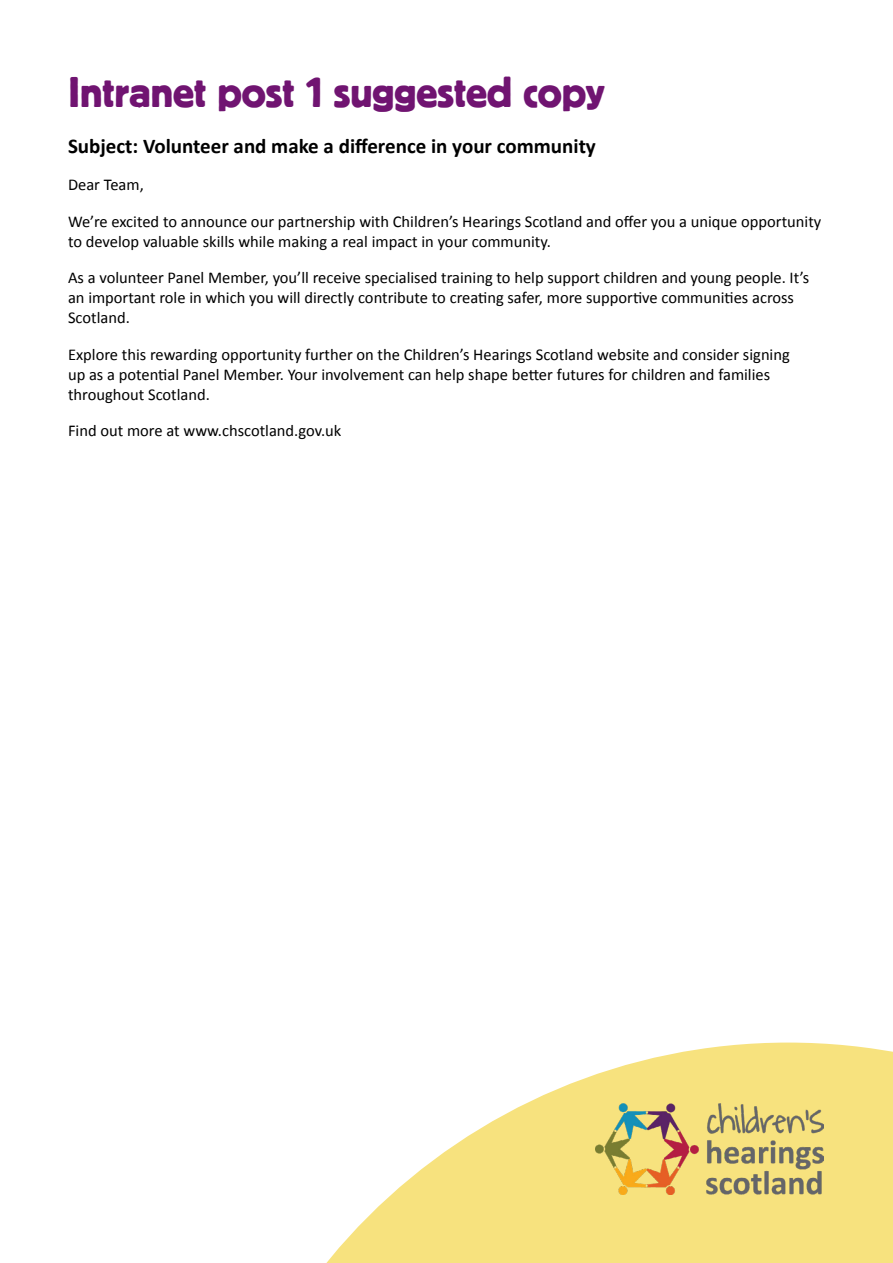
<style>
.page{position:relative;width:893px;height:1263px;background:#fff}
.page>*{position:absolute;margin:0;border:0;box-sizing:border-box;transform-origin:0 0}
.t1{font:45px "Block T";color:#701471}
.t2{font:700 21px "Calibri";color:#000}
.t3{font:16.5px/19.8px "Calibri";color:#000}
</style>
<div class="page">
<svg style="left:326px;top:1042px;width:567px;height:221px;fill:#f7e27e"></svg>
<img style="left:595px;top:1104px;width:228px;height:91px">
<h1 class="t1" style="left:68px;top:68px;width:538px">Intranet post 1 suggested copy</h1>
<p class="t2" style="left:68px;top:131px;width:529px">Subject: Volunteer and make a difference in your community</p>
<p class="t3" style="left:68px;top:174px;width:77px">Dear Team,</p>
<p class="t3" style="left:68px;top:211px;width:755px">We’re excited to announce our partnership with Children’s Hearings Scotland and offer you a unique opportunity to develop valuable skills while making a real impact in your community.</p>
<p class="t3" style="left:68px;top:268px;width:743px">As a volunteer Panel Member, you’ll receive specialised training to help support children and young people. It’s an important role in which you will directly contribute to creating safer, more supportive communities across<br>Scotland.</p>
<p class="t3" style="left:68px;top:344px;width:723px">Explore this rewarding opportunity further on the Children’s Hearings Scotland website and consider signing up as a potential Panel Member. Your involvement can help shape better futures for children and families throughout Scotland.</p>
<p class="t3" style="left:68px;top:420px;width:275px">Find out more at www.chscotland.gov.uk</p>
</div>
